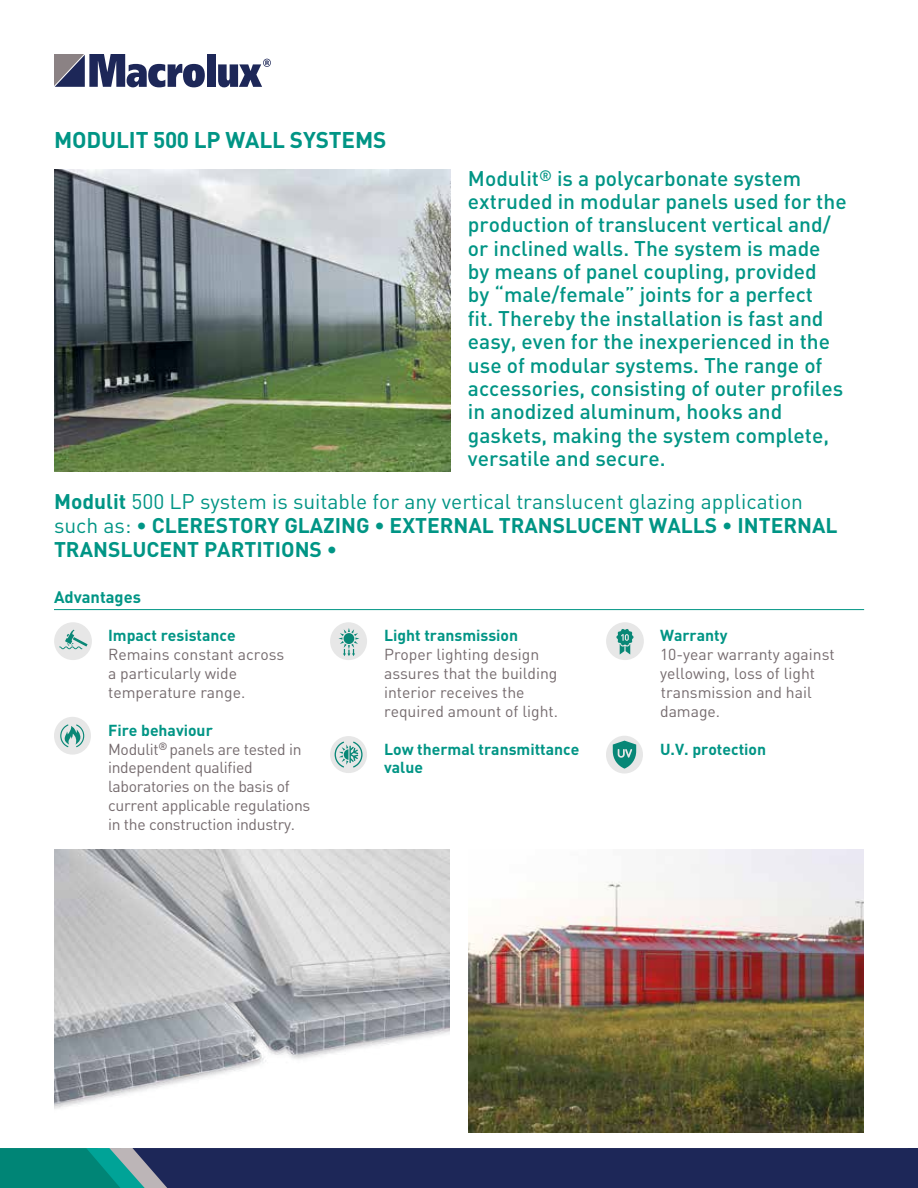
<style>
.page{position:relative;width:918px;height:1188px;background:#fff}
.page>*{position:absolute;margin:0;border:0;box-sizing:border-box;transform-origin:0 0}
.t1{font:700 22.5px "DIN Pro";letter-spacing:-.005em;color:#009585}
.t2{font:500 21px/23.4px "DIN Pro";color:#009585}
.t3{font:700 21px/24px "DIN Pro";color:#009585}
.t4{font:700 16.5px "DIN Pro";color:#009585}
.t5{font:15.75px/18.9px "DIN Pro";color:#756b6e}
.t6{font:15.75px/18.9px "DIN Pro";letter-spacing:-.02em;color:#756b6e}
.t7{font:700 15.75px/18.9px "DIN Pro";color:#009585}
.s1{font-weight:400}
.s2{font-weight:700;color:#009585}
</style>
<div class="page">
<div style="left:207px;top:55px;width:8px;height:32px;background:#1d2758"></div>
<svg style="left:218px;top:59px;width:53px;height:28px"></svg>
<svg style="left:54px;top:54px;width:151px;height:33px"></svg>
<svg style="left:0;top:1148px;width:918px;height:40px;background:#1d385f"></svg>
<hr style="left:54px;top:609px;width:810px;height:1px;background:#009585">
<div style="left:54px;top:622px;width:38px;height:38px;background:#e7e7e7;border-radius:50%"></div>
<svg style="left:59px;top:630px;width:29px;height:19px"></svg>
<div style="left:606px;top:736px;width:37px;height:38px;background:#e7e7e7;border-radius:50%"></div>
<svg style="left:613px;top:741px;width:23px;height:28px"></svg>
<div style="left:330px;top:622px;width:37px;height:38px;background:#e7e7e7;border-radius:50%"></div>
<svg style="left:338px;top:628px;width:21px;height:28px"></svg>
<div style="left:54px;top:717px;width:37px;height:38px;background:#e7e7e7;border-radius:50%"></div>
<svg style="left:60px;top:724px;width:25px;height:23px"></svg>
<div style="left:606px;top:622px;width:38px;height:38px;background:#e7e7e7;border-radius:50%"></div>
<svg style="left:616px;top:629px;width:18px;height:26px"></svg>
<img style="left:54px;top:170px;width:396px;height:301px">
<img style="left:54px;top:849px;width:396px;height:260px">
<img style="left:468px;top:849px;width:396px;height:284px">
<div style="left:330px;top:736px;width:37px;height:37px;background:#e7e7e7;border-radius:50%"></div>
<svg style="left:335px;top:742px;width:28px;height:26px"></svg>
<p class="t1" style="left:54px;top:125px;width:334px">MODULIT 500 LP WALL SYSTEMS</p>
<p class="t2" style="left:468px;top:165px;width:380px">Modulit<sup>®</sup> is a polycarbonate system extruded in modular panels used for the production of translucent vertical and/ or inclined walls. The system is made by means of panel coupling, provided<br>by “male/female” joints for a perfect<br>fit. Thereby the installation is fast and easy, even for the inexperienced in the use of modular systems. The range of accessories, consisting of outer profiles in anodized aluminum, hooks and gaskets, making the system complete, versatile and secure.</p>
<p class="t3" style="left:54px;top:488px;width:785px">Modulit <span class="s1">500 LP system is suitable for any vertical translucent glazing application such as:</span> • CLERESTORY GLAZING • EXTERNAL TRANSLUCENT WALLS • INTERNAL<br>TRANSLUCENT PARTITIONS •</p>
<p class="t4" style="left:54px;top:586px;width:89px">Advantages</p>
<p class="t7" style="left:108px;top:625px;width:129px">Impact resistance</p>
<p class="t5" style="left:108px;top:644px;width:178px">Remains constant across a particularly wide temperature range.</p>
<p class="t6" style="left:108px;top:720px;width:204px"><span class="s2">Fire behaviour<br></span>Modulit<sup>®</sup> panels are tested in independent qualified laboratories on the basis of current applicable regulations in the construction industry.</p>
<p class="t7" style="left:384px;top:625px;width:136px">Light transmission</p>
<p class="t5" style="left:384px;top:644px;width:175px">Proper lighting design assures that the building interior receives the required amount of light.</p>
<p class="t7" style="left:384px;top:739px;width:197px">Low thermal transmittance value</p>
<p class="t7" style="left:660px;top:625px;width:69px">Warranty</p>
<p class="t5" style="left:660px;top:644px;width:176px">10-year warranty against yellowing, loss of light transmission and hail damage.</p>
<p class="t7" style="left:660px;top:739px;width:108px">U.V. protection</p>
</div>
